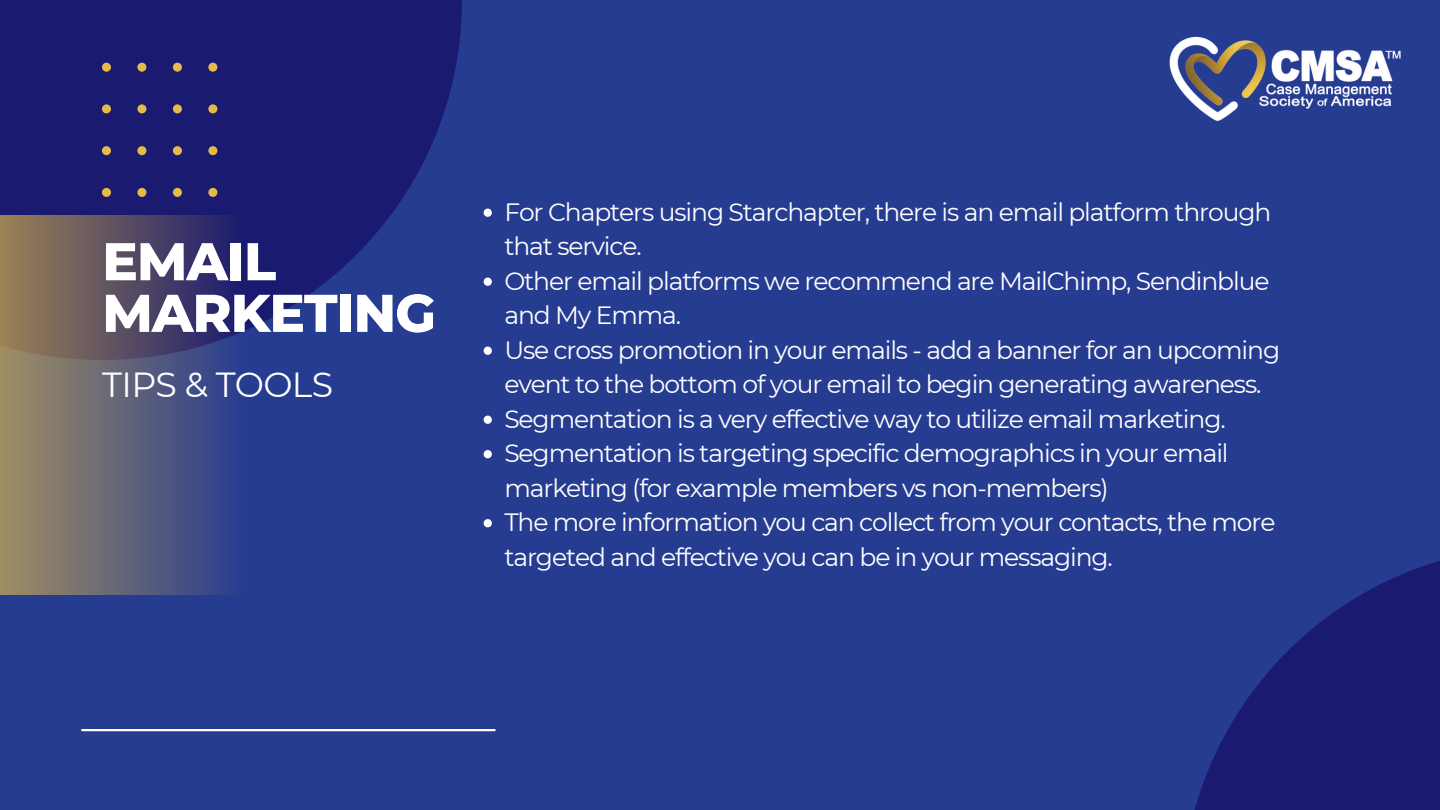
<style>
.page{position:relative;width:1440px;height:810px;background:#263c91}
.page>*{position:absolute;margin:0;border:0;box-sizing:border-box;transform-origin:0 0}
.t1{font:800 53px/51.6px "Montserrat";letter-spacing:-.02em;color:#fff}
.t2{font:34.8px "Montserrat";letter-spacing:-.02em;color:#fff}
.t3{font:25px/34.5px "Montserrat";letter-spacing:-.045em;color:#fff}
</style>
<div class="page">
<svg style="left:1195px;top:561px;width:245px;height:249px;fill:#191a70"></svg>
<svg style="left:0;top:0;width:462px;height:331px;fill:#191a70"></svg>
<svg style="left:0;top:216px;width:244px;height:379px;background:#605d70"></svg>
<svg style="left:102px;top:63px;width:115px;height:134px;background:#26246d"></svg>
<hr style="left:82px;top:729px;width:413px;height:2px;background:#fff">
<img style="left:1169px;top:37px;width:232px;height:84px">
<svg style="left:484px;top:209px;width:8px;height:8px"></svg>
<svg style="left:484px;top:278px;width:8px;height:8px"></svg>
<svg style="left:484px;top:347px;width:8px;height:8px"></svg>
<svg style="left:484px;top:416px;width:8px;height:8px"></svg>
<svg style="left:484px;top:450px;width:8px;height:8px"></svg>
<svg style="left:484px;top:519px;width:8px;height:8px"></svg>
<h1 class="t1" style="left:102px;top:235px;width:335px">EMAIL<br>MARKETING</h1>
<h2 class="t2" style="left:102px;top:363px;width:232px">TIPS &amp; TOOLS</h2>
<p class="t3" style="left:504px;top:194px;width:777px">For Chapters using Starchapter, there is an email platform through that service.<br>Other email platforms we recommend are MailChimp, Sendinblue and My Emma.<br>Use cross promotion in your emails - add a banner for an upcoming event to the bottom of your email to begin generating awareness.<br>Segmentation is a very effective way to utilize email marketing.<br>Segmentation is targeting specific demographics in your email marketing (for example members vs non-members)<br>The more information you can collect from your contacts, the more targeted and effective you can be in your messaging.</p>
</div>
